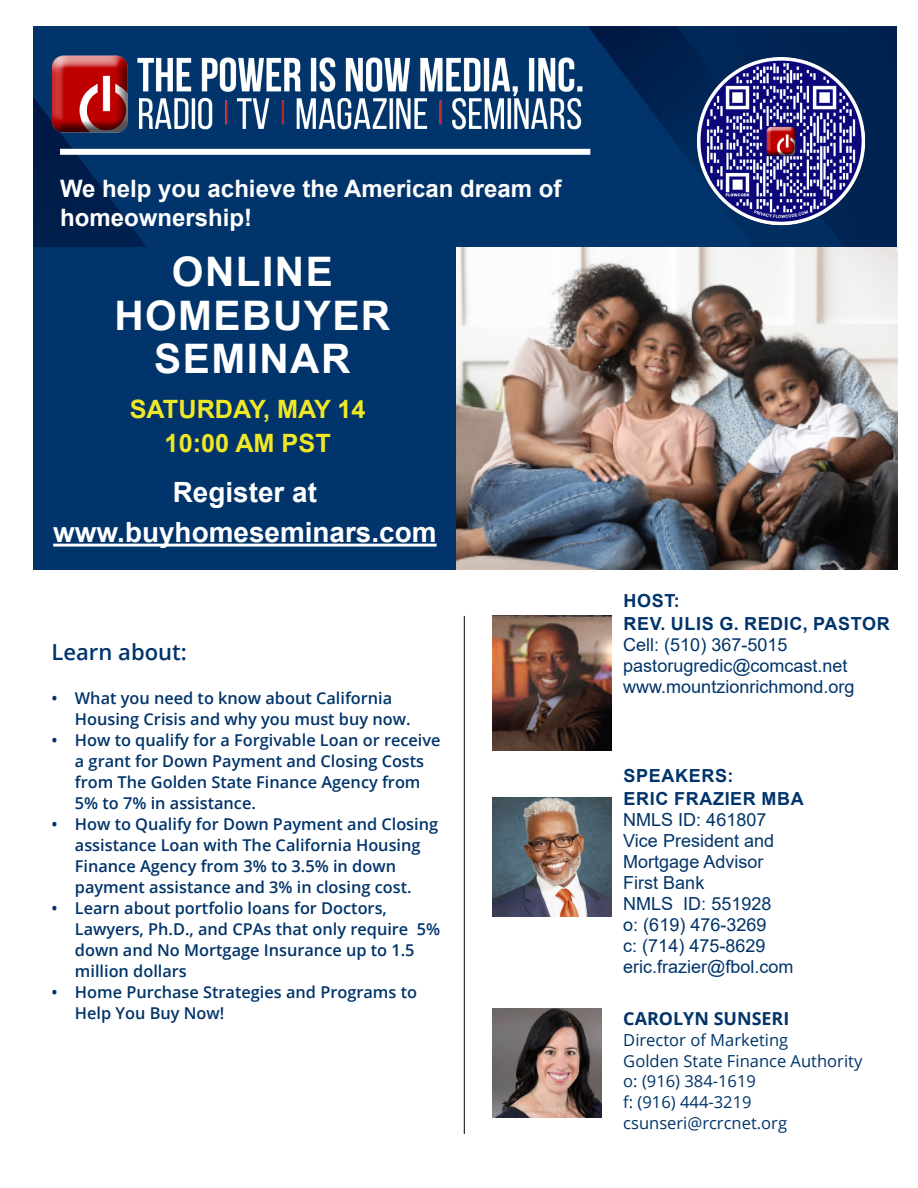
<style>
.page{position:relative;width:918px;height:1188px;background:#fff}
.page>*{position:absolute;margin:0;border:0;box-sizing:border-box;transform-origin:0 0}
.t1{font:700 40.65px "Arial";letter-spacing:.035em;color:#fff}
.t2{font:700 27.9px "Arial";color:#fff}
.t3{font:700 25.2px "Arial";color:#f0e827}
.t4{font:700 24px/28.8px "Arial";color:#fff}
.t5{font:600 22.05px "Open Sans";color:#00346a}
.t6{font:18px "Arial";color:#00346a}
.t7{font:700 18px "Arial";letter-spacing:.035em;color:#00346a}
.t8{font:700 17.85px "Open Sans";color:#00346a}
.t9{font:16.5px "Open Sans";color:#00346a}
.t10{font:600 16.35px/21px "Open Sans";color:#00346a}
</style>
<div class="page">
<img style="left:493px;top:797px;width:118px;height:119px">
<div style="left:33px;top:26px;width:864px;height:230px;background:#00346a"></div>
<svg style="left:33px;top:97px;width:121px;height:150px"></svg>
<div style="left:850px;top:26px;width:47px;height:221px;background:#002250"></div>
<svg style="left:588px;top:26px;width:262px;height:221px"></svg>
<img style="left:677px;top:26px;width:27px;height:37px">
<div style="left:33px;top:247px;width:424px;height:323px;background:#00346a"></div>
<img style="left:457px;top:247px;width:440px;height:323px">
<img style="left:51px;top:48px;width:539px;height:93px">
<div style="left:60px;top:149px;width:530px;height:6px;background:#fff"></div>
<hr style="left:53px;top:544px;width:384px;height:3px;background:#fff">
<hr style="left:464px;top:616px;width:1px;height:518px;background:#231f20">
<img style="left:694px;top:53px;width:175px;height:175px">
<img style="left:493px;top:616px;width:118px;height:134px">
<img style="left:493px;top:1008px;width:109px;height:109px">
<p class="t4" style="left:60px;top:174px;width:503px">We help you achieve the American dream of homeownership!</p>
<p class="t1" style="left:172px;top:243px;width:162px">ONLINE</p>
<p class="t1" style="left:114px;top:287px;width:277px">HOMEBUYER</p>
<p class="t1" style="left:154px;top:330px;width:198px">SEMINAR</p>
<p class="t3" style="left:130px;top:392px;width:237px">SATURDAY, MAY 14</p>
<p class="t3" style="left:165px;top:425px;width:168px">10:00 AM PST</p>
<p class="t2" style="left:173px;top:473px;width:146px">Register at</p>
<p class="t2" style="left:53px;top:513px;width:385px">www.buyhomeseminars.com</p>
<p class="t5" style="left:52px;top:636px;width:137px">Learn about:</p>
<p class="t10" style="left:75px;top:687px;width:337px;text-indent:-23px">• What you need to know about California<br>Housing Crisis and why you must buy now.</p>
<p class="t10" style="left:75px;top:729px;width:367px;text-indent:-23px">• How to qualify for a Forgivable Loan or receive a grant for Down Payment and Closing Costs from The Golden State Finance Agency from 5% to 7% in assistance.</p>
<p class="t10" style="left:75px;top:813px;width:365px;text-indent:-23px">• How to Qualify for Down Payment and Closing assistance Loan with The California Housing Finance Agency from 3% to 3.5% in down payment assistance and 3% in closing cost.</p>
<p class="t10" style="left:75px;top:897px;width:367px;text-indent:-23px">• Learn about portfolio loans for Doctors, Lawyers, Ph.D., and CPAs that only require 5% down and No Mortgage Insurance up to 1.5 million dollars</p>
<p class="t10" style="left:75px;top:981px;width:344px;text-indent:-23px">• Home Purchase Strategies and Programs to<br>Help You Buy Now!</p>
<p class="t7" style="left:624px;top:588px;width:58px">HOST:</p>
<p class="t7" style="left:624px;top:611px;width:268px">REV. ULIS G. REDIC, PASTOR</p>
<p class="t6" style="left:623px;top:632px;width:166px">Cell: (510) 367-5015</p>
<p class="t6" style="left:623px;top:653px;width:226px">pastorugredic@comcast.net</p>
<p class="t6" style="left:623px;top:674px;width:233px">www.mountzionrichmond.org</p>
<p class="t7" style="left:624px;top:763px;width:111px">SPEAKERS:</p>
<p class="t7" style="left:624px;top:786px;width:182px">ERIC FRAZIER MBA</p>
<p class="t6" style="left:623px;top:807px;width:145px">NMLS ID: 461807</p>
<p class="t6" style="left:623px;top:828px;width:152px">Vice President and</p>
<p class="t6" style="left:623px;top:849px;width:142px">Mortgage Advisor</p>
<p class="t6" style="left:623px;top:870px;width:83px">First Bank</p>
<p class="t6" style="left:623px;top:891px;width:150px">NMLS ID: 551928</p>
<p class="t6" style="left:623px;top:912px;width:145px">o: (619) 476-3269</p>
<p class="t6" style="left:623px;top:933px;width:144px">c: (714) 475-8629</p>
<p class="t6" style="left:623px;top:954px;width:172px">eric.frazier@fbol.com</p>
<p class="t8" style="left:623px;top:1006px;width:168px">CAROLYN SUNSERI</p>
<p class="t9" style="left:623px;top:1029px;width:167px">Director of Marketing</p>
<p class="t9" style="left:623px;top:1049px;width:241px">Golden State Finance Authority</p>
<p class="t9" style="left:623px;top:1070px;width:134px">o: (916) 384-1619</p>
<p class="t9" style="left:623px;top:1091px;width:130px">f: (916) 444-3219</p>
<p class="t9" style="left:623px;top:1111px;width:165px">csunseri@rcrcnet.org</p>
</div>
